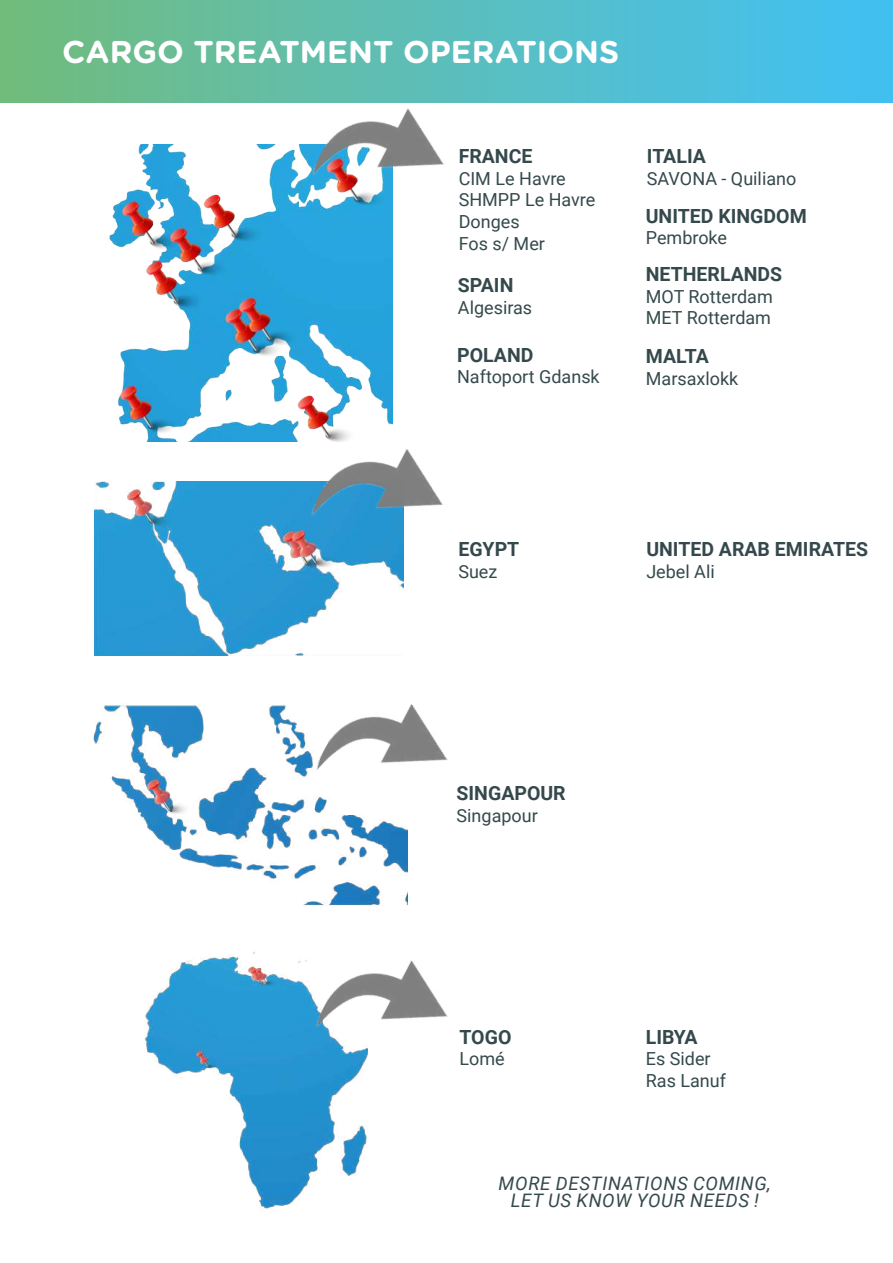
<style>
.page{position:relative;width:893px;height:1263px;background:#fff}
.page>*{position:absolute;margin:0;border:0;box-sizing:border-box;transform-origin:0 0}
.t1{font:700 31.5px "Gotham Rounded";color:#fff}
.t2{font:700 19.5px "Roboto";color:#35494c}
.t3{font:italic 18.6px/17px "Roboto";letter-spacing:.035em;color:#35494c;text-align:center}
.t4{font:18px/21.6px "Roboto";color:#35494c}
</style>
<div class="page">
<div style="left:1px;top:0;width:891px;height:102px;background:linear-gradient(to right,#73bc7d,#42c0f6)"></div>
<div style="left:432px;top:571px;width:7px;height:6px;border:2px solid #fff;border-radius:50%"></div>
<div style="left:465px;top:571px;width:7px;height:6px;border:2px solid #fff;border-radius:50%"></div>
<div style="left:499px;top:627px;width:7px;height:6px;border:2px solid #fff;border-radius:50%"></div>
<div style="left:546px;top:642px;width:7px;height:6px;border:2px solid #fff;border-radius:50%"></div>
<div style="left:430px;top:676px;width:7px;height:6px;border:2px solid #fff;border-radius:50%"></div>
<img style="left:94px;top:482px;width:309px;height:173px">
<img style="left:93px;top:704px;width:314px;height:202px">
<img style="left:144px;top:952px;width:223px;height:258px">
<img style="left:109px;top:144px;width:283px;height:297px">
<img style="left:310px;top:83px;width:150px;height:144px">
<img style="left:314px;top:678px;width:134px;height:145px">
<img style="left:314px;top:952px;width:134px;height:127px">
<img style="left:309px;top:423px;width:135px;height:145px">
<h1 class="t1" style="left:62px;top:29px;width:559px">CARGO TREATMENT OPERATIONS</h1>
<p class="t2" style="left:459px;top:143px;width:75px">FRANCE</p>
<p class="t4" style="left:459px;top:167px;width:138px">CIM Le Havre<br>SHMPP Le Havre<br>Donges<br>Fos s/ Mer</p>
<p class="t2" style="left:458px;top:271px;width:57px">SPAIN</p>
<p class="t4" style="left:458px;top:296px;width:76px">Algesiras</p>
<p class="t2" style="left:457px;top:341px;width:78px">POLAND</p>
<p class="t4" style="left:457px;top:365px;width:144px">Naftoport Gdansk</p>
<p class="t2" style="left:647px;top:143px;width:60px">ITALIA</p>
<p class="t4" style="left:647px;top:167px;width:151px">SAVONA - Quiliano</p>
<p class="t2" style="left:646px;top:202px;width:162px">UNITED KINGDOM</p>
<p class="t4" style="left:646px;top:227px;width:83px">Pembroke</p>
<p class="t2" style="left:646px;top:261px;width:138px">NETHERLANDS</p>
<p class="t4" style="left:646px;top:285px;width:128px">MOT Rotterdam<br>MET Rotterdam</p>
<p class="t2" style="left:646px;top:343px;width:65px">MALTA</p>
<p class="t4" style="left:646px;top:367px;width:94px">Marsaxlokk</p>
<p class="t2" style="left:458px;top:535px;width:62px">EGYPT</p>
<p class="t4" style="left:458px;top:560px;width:41px">Suez</p>
<p class="t2" style="left:646px;top:535px;width:223px">UNITED ARAB EMIRATES</p>
<p class="t4" style="left:646px;top:560px;width:70px">Jebel Ali</p>
<p class="t2" style="left:457px;top:779px;width:111px">SINGAPOUR</p>
<p class="t4" style="left:457px;top:804px;width:83px">Singapour</p>
<p class="t2" style="left:459px;top:1023px;width:53px">TOGO</p>
<p class="t4" style="left:459px;top:1047px;width:47px">Lomé</p>
<p class="t2" style="left:646px;top:1023px;width:53px">LIBYA</p>
<p class="t4" style="left:646px;top:1047px;width:82px">Es Sider<br>Ras Lanuf</p>
<p class="t3" style="left:499px;top:1174px;width:274px">MORE DESTINATIONS COMING,<br>LET US KNOW YOUR NEEDS !</p>
</div>
